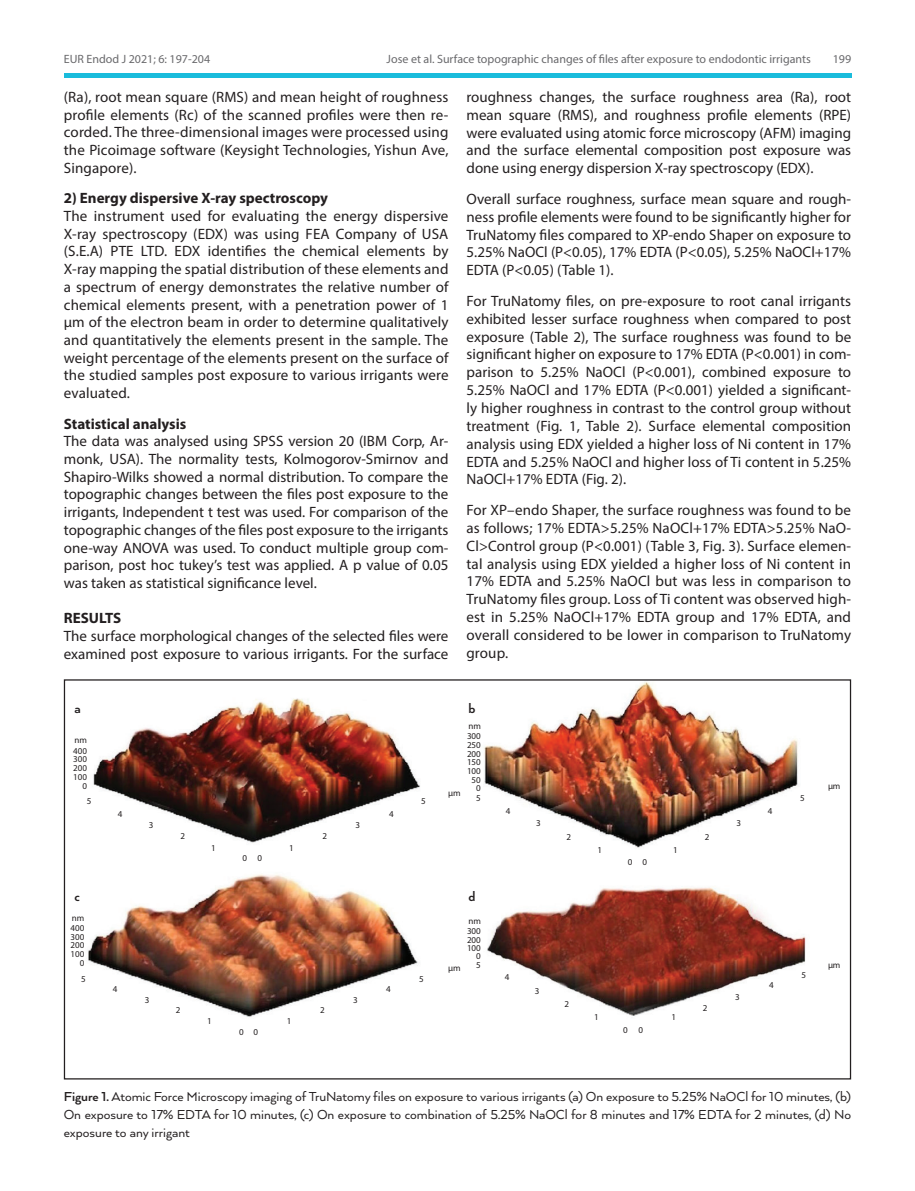
<style>
.page{position:relative;width:915px;height:1191px;background:#fff}
.page>*{position:absolute;margin:0;border:0;box-sizing:border-box;transform-origin:0 0}
.t1{font:15px/17.9px "Myriad Pro";color:#231f20;text-align:justify}
.t2{font:15px/18px "Arquitecta";color:#231f20;text-align:justify}
.t3{font:700 15px "Myriad Pro";color:#231f20}
.t4{font:700 15px "Arquitecta";color:#231f20}
.t5{font:12px "Myriad Pro";color:#69696c}
.t6{font:9px "Myriad Pro";color:#231f20}
.s1{font-weight:700}
</style>
<div class="page">
<div style="left:64px;top:73px;width:786px;height:5px;background:#1abcdc"></div>
<img style="left:88px;top:681px;width:718px;height:336px">
<p class="t5" style="left:64px;top:52px;width:148px">EUR Endod J 2021; 6: 197-204</p>
<p class="t5" style="left:386px;top:52px;width:425px">Jose et al. Surface topographic changes of files after exposure to endodontic irrigants</p>
<p class="t5" style="left:832px;top:52px;width:20px">199</p>
<p class="t1" style="left:466px;top:88px;width:386px">roughness changes, the surface roughness area (Ra), root mean square (RMS), and roughness profile elements (RPE) were evaluated using atomic force microscopy (AFM) imaging and the surface elemental composition post exposure was done using energy dispersion X-ray spectroscopy (EDX).</p>
<p class="t1" style="left:466px;top:190px;width:386px">Overall surface roughness, surface mean square and rough&shy;ness profile elements were found to be significantly higher for TruNatomy files compared to XP-endo Shaper on exposure to 5.25% NaOCl (P&lt;0.05), 17% EDTA (P&lt;0.05), 5.25% NaOCl+17% EDTA (P&lt;0.05) (Table 1).</p>
<p class="t1" style="left:466px;top:292px;width:386px">For TruNatomy files, on pre-exposure to root canal irrigants exhibited lesser surface roughness when compared to post exposure (Table 2), The surface roughness was found to be significant higher on exposure to 17% EDTA (P&lt;0.001) in com&shy;parison to 5.25% NaOCl (P&lt;0.001), combined exposure to 5.25% NaOCl and 17% EDTA (P&lt;0.001) yielded a significant&shy;ly higher roughness in contrast to the control group without treatment (Fig. 1, Table 2). Surface elemental composition analysis using EDX yielded a higher loss of Ni content in 17% EDTA and 5.25% NaOCl and higher loss of Ti content in 5.25% NaOCl+17% EDTA (Fig. 2).</p>
<p class="t1" style="left:466px;top:501px;width:386px">For XP–endo Shaper, the surface roughness was found to be as follows; 17% EDTA&gt;5.25% NaOCl+17% EDTA&gt;5.25% NaO-Cl&gt;Control group (P&lt;0.001) (Table 3, Fig. 3). Surface elemen&shy;tal analysis using EDX yielded a higher loss of Ni content in 17% EDTA and 5.25% NaOCl but was less in comparison to TruNatomy files group. Loss of Ti content was observed high&shy;est in 5.25% NaOCl+17% EDTA group and 17% EDTA, and overall considered to be lower in comparison to TruNatomy group.</p>
<p class="t1" style="left:64px;top:88px;width:386px">(Ra), root mean square (RMS) and mean height of roughness profile elements (Rc) of the scanned profiles were then re&shy;corded. The three-dimensional images were processed using the Picoimage software (Keysight Technologies, Yishun Ave, Singapore).</p>
<p class="t3" style="left:64px;top:188px;width:266px">2) Energy dispersive X-ray spectroscopy</p>
<p class="t1" style="left:64px;top:207px;width:386px">The instrument used for evaluating the energy dispersive X-ray spectroscopy (EDX) was using FEA Company of USA (S.E.A) PTE LTD. EDX identifies the chemical elements by X-ray mapping the spatial distribution of these elements and a spectrum of energy demonstrates the relative number of chemical elements present, with a penetration power of 1 μm of the electron beam in order to determine qualitatively and quantitatively the elements present in the sample. The weight percentage of the elements present on the surface of the studied samples post exposure to various irrigants were evaluated.</p>
<p class="t3" style="left:64px;top:414px;width:124px">Statistical analysis</p>
<p class="t1" style="left:64px;top:432px;width:386px">The data was analysed using SPSS version 20 (IBM Corp, Ar&shy;monk, USA). The normality tests, Kolmogorov-Smirnov and Shapiro-Wilks showed a normal distribution. To compare the topographic changes between the files post exposure to the irrigants, Independent t test was used. For comparison of the topographic changes of the files post exposure to the irrigants one-way ANOVA was used. To conduct multiple group com&shy;parison, post hoc tukey’s test was applied. A p value of 0.05 was taken as statistical significance level.</p>
<p class="t3" style="left:64px;top:608px;width:59px">RESULTS</p>
<p class="t1" style="left:64px;top:627px;width:386px">The surface morphological changes of the selected files were examined post exposure to various irrigants. For the surface</p>
<p class="t4" style="left:74px;top:698px;width:8px">a</p>
<p class="t4" style="left:468px;top:698px;width:9px">b</p>
<p class="t6" style="left:468px;top:720px;width:14px">nm</p>
<p class="t6" style="left:74px;top:734px;width:14px">nm</p>
<p class="t6" style="left:73px;top:745px;width:15px">400</p>
<p class="t6" style="left:73px;top:754px;width:15px">300</p>
<p class="t6" style="left:73px;top:763px;width:15px">200</p>
<p class="t6" style="left:73px;top:771px;width:15px">100</p>
<p class="t6" style="left:82px;top:780px;width:6px">0</p>
<p class="t6" style="left:87px;top:795px;width:6px">5</p>
<p class="t6" style="left:467px;top:730px;width:15px">300</p>
<p class="t6" style="left:467px;top:739px;width:15px">250</p>
<p class="t6" style="left:467px;top:748px;width:15px">200</p>
<p class="t6" style="left:467px;top:756px;width:15px">150</p>
<p class="t6" style="left:467px;top:765px;width:15px">100</p>
<p class="t6" style="left:471px;top:774px;width:11px">50</p>
<p class="t6" style="left:476px;top:783px;width:6px">0</p>
<p class="t6" style="left:448px;top:787px;width:14px">µm</p>
<p class="t6" style="left:421px;top:795px;width:6px">5</p>
<p class="t6" style="left:799px;top:792px;width:6px">5</p>
<p class="t6" style="left:505px;top:805px;width:6px">4</p>
<p class="t6" style="left:476px;top:792px;width:6px">5</p>
<p class="t6" style="left:118px;top:808px;width:6px">4</p>
<p class="t6" style="left:389px;top:808px;width:6px">4</p>
<p class="t6" style="left:767px;top:805px;width:6px">4</p>
<p class="t6" style="left:149px;top:819px;width:6px">3</p>
<p class="t6" style="left:355px;top:819px;width:6px">3</p>
<p class="t6" style="left:536px;top:818px;width:6px">3</p>
<p class="t6" style="left:736px;top:818px;width:6px">3</p>
<p class="t6" style="left:180px;top:830px;width:6px">2</p>
<p class="t6" style="left:322px;top:830px;width:6px">2</p>
<p class="t6" style="left:566px;top:831px;width:6px">2</p>
<p class="t6" style="left:704px;top:831px;width:6px">2</p>
<p class="t6" style="left:211px;top:842px;width:6px">1</p>
<p class="t6" style="left:289px;top:842px;width:6px">1</p>
<p class="t6" style="left:597px;top:844px;width:6px">1</p>
<p class="t6" style="left:673px;top:844px;width:6px">1</p>
<p class="t6" style="left:627px;top:857px;width:6px">0</p>
<p class="t6" style="left:242px;top:852px;width:6px">0</p>
<p class="t6" style="left:257px;top:852px;width:6px">0</p>
<p class="t6" style="left:642px;top:857px;width:6px">0</p>
<p class="t6" style="left:827px;top:780px;width:14px">µm</p>
<p class="t4" style="left:74px;top:887px;width:7px">c</p>
<p class="t4" style="left:468px;top:887px;width:9px">d</p>
<p class="t6" style="left:72px;top:912px;width:14px">nm</p>
<p class="t6" style="left:468px;top:915px;width:14px">nm</p>
<p class="t6" style="left:70px;top:922px;width:15px">400</p>
<p class="t6" style="left:467px;top:925px;width:15px">300</p>
<p class="t6" style="left:70px;top:931px;width:15px">300</p>
<p class="t6" style="left:467px;top:934px;width:15px">200</p>
<p class="t6" style="left:70px;top:939px;width:15px">200</p>
<p class="t6" style="left:467px;top:942px;width:15px">100</p>
<p class="t6" style="left:70px;top:948px;width:15px">100</p>
<p class="t6" style="left:476px;top:950px;width:6px">0</p>
<p class="t6" style="left:80px;top:957px;width:6px">0</p>
<p class="t6" style="left:476px;top:959px;width:6px">5</p>
<p class="t6" style="left:448px;top:962px;width:14px">µm</p>
<p class="t6" style="left:827px;top:959px;width:14px">µm</p>
<p class="t6" style="left:801px;top:969px;width:6px">5</p>
<p class="t6" style="left:504px;top:971px;width:6px">4</p>
<p class="t6" style="left:81px;top:973px;width:6px">5</p>
<p class="t6" style="left:419px;top:973px;width:6px">5</p>
<p class="t6" style="left:768px;top:979px;width:6px">4</p>
<p class="t6" style="left:113px;top:983px;width:6px">4</p>
<p class="t6" style="left:386px;top:983px;width:6px">4</p>
<p class="t6" style="left:534px;top:985px;width:6px">3</p>
<p class="t6" style="left:145px;top:994px;width:6px">3</p>
<p class="t6" style="left:353px;top:994px;width:6px">3</p>
<p class="t6" style="left:735px;top:991px;width:6px">3</p>
<p class="t6" style="left:564px;top:998px;width:6px">2</p>
<p class="t6" style="left:176px;top:1004px;width:6px">2</p>
<p class="t6" style="left:320px;top:1004px;width:6px">2</p>
<p class="t6" style="left:702px;top:1002px;width:6px">2</p>
<p class="t6" style="left:594px;top:1011px;width:6px">1</p>
<p class="t6" style="left:207px;top:1015px;width:6px">1</p>
<p class="t6" style="left:287px;top:1015px;width:6px">1</p>
<p class="t6" style="left:671px;top:1011px;width:6px">1</p>
<p class="t6" style="left:239px;top:1026px;width:6px">0</p>
<p class="t6" style="left:253px;top:1026px;width:6px">0</p>
<p class="t6" style="left:623px;top:1024px;width:6px">0</p>
<p class="t6" style="left:638px;top:1024px;width:6px">0</p>
<p class="t2" style="left:64px;top:1087px;width:788px"><span class="s1">Figure 1.</span> Atomic Force Microscopy imaging of TruNatomy files on exposure to various irrigants (a) On exposure to 5.25% NaOCl for 10 minutes, (b)<br>On exposure to 17% EDTA for 10 minutes, (c) On exposure to combination of 5.25% NaOCl for 8 minutes and 17% EDTA for 2 minutes, (d) No exposure to any irrigant</p>
</div>
